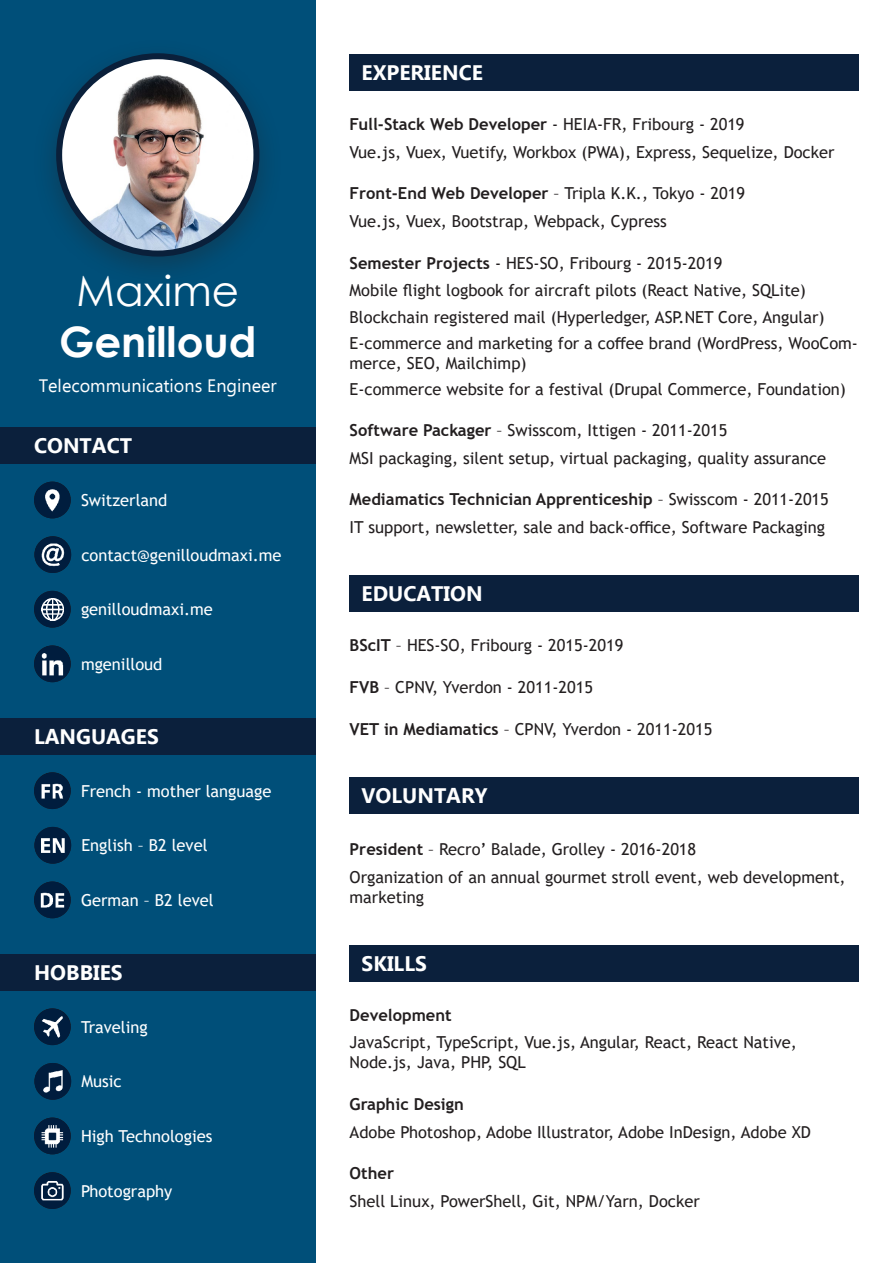
<style>
.page{position:relative;width:893px;height:1263px;background:#fff}
.page>*{position:absolute;margin:0;border:0;box-sizing:border-box;transform-origin:0 0}
.t1{font:700 42px "Century Gothic";color:#fff}
.t2{font:42px "Century Gothic";color:#fff}
.t3{font:700 21px "Ebrima";color:#fff}
.t4{font:18px "Ebrima";color:#fff}
.t5{font:16.5px/27.8px "Trebuchet MS";color:#231f20}
.t6{font:16.5px "Trebuchet MS";color:#fff}
.t7{font:700 16.5px "Trebuchet MS";color:#231f20}
.s1{font-weight:700}
</style>
<div class="page">
<div style="left:0;top:0;width:316px;height:1263px;background:#004f79"></div>
<div style="left:33px;top:38px;width:250px;height:250px;background:#231f20;opacity:.35"></div>
<svg style="left:59px;top:56px;width:197px;height:198px"></svg>
<img style="left:68px;top:66px;width:180px;height:188px">
<div style="left:56px;top:53px;width:203px;height:204px;border:6px solid #0a203b;border-radius:50%"></div>
<img style="left:34px;top:772px;width:37px;height:37px;border-radius:18px">
<img style="left:34px;top:827px;width:37px;height:37px;border-radius:18px">
<img style="left:34px;top:881px;width:37px;height:37px;border-radius:18px">
<div style="left:0;top:718px;width:316px;height:36px;background:#0b203c"></div>
<div style="left:0;top:427px;width:316px;height:37px;background:#0b203c"></div>
<img style="left:34px;top:482px;width:37px;height:36px;border-radius:18px">
<img style="left:34px;top:536px;width:37px;height:37px;border-radius:18px">
<img style="left:34px;top:591px;width:37px;height:37px;border-radius:18px">
<img style="left:34px;top:645px;width:37px;height:37px;border-radius:18px">
<div style="left:0;top:954px;width:316px;height:36px;background:#0b203c"></div>
<img style="left:34px;top:1008px;width:37px;height:37px;border-radius:18px">
<img style="left:34px;top:1063px;width:37px;height:37px;border-radius:18px">
<img style="left:34px;top:1117px;width:37px;height:37px;border-radius:18px">
<img style="left:34px;top:1172px;width:37px;height:37px;border-radius:18px">
<div style="left:350px;top:54px;width:509px;height:37px;background:#0b203c"></div>
<div style="left:350px;top:777px;width:509px;height:37px;background:#0b203c"></div>
<div style="left:350px;top:944px;width:509px;height:37px;background:#0b203c"></div>
<div style="left:350px;top:575px;width:509px;height:37px;background:#0b203c"></div>
<svg style="left:42px;top:597px;width:25px;height:25px"></svg>
<h1 class="t2" style="left:77px;top:262px;width:164px">Maxime</h1>
<h1 class="t1" style="left:59px;top:310px;width:199px">Genilloud</h1>
<p class="t4" style="left:39px;top:372px;width:239px">Telecommunications Engineer</p>
<p class="t3" style="left:34px;top:429px;width:100px">CONTACT</p>
<p class="t6" style="left:81px;top:490px;width:88px">Switzerland</p>
<p class="t6" style="left:81px;top:544px;width:202px">contact@genilloudmaxi.me</p>
<p class="t6" style="left:81px;top:599px;width:133px">genilloudmaxi.me</p>
<p class="t6" style="left:81px;top:654px;width:83px">mgenilloud</p>
<p class="t3" style="left:34px;top:720px;width:126px">LANGUAGES</p>
<p class="t6" style="left:81px;top:780px;width:192px">French - mother language</p>
<p class="t6" style="left:81px;top:835px;width:128px">English – B2 level</p>
<p class="t6" style="left:81px;top:890px;width:134px">German – B2 level</p>
<p class="t3" style="left:34px;top:956px;width:90px">HOBBIES</p>
<p class="t6" style="left:81px;top:1016px;width:68px">Traveling</p>
<p class="t6" style="left:81px;top:1071px;width:42px">Music</p>
<p class="t6" style="left:81px;top:1126px;width:133px">High Technologies</p>
<p class="t6" style="left:81px;top:1180px;width:93px">Photography</p>
<p class="t3" style="left:362px;top:56px;width:123px">EXPERIENCE</p>
<p class="t5" style="left:350px;top:110px;width:486px"><span class="s1">Full-Stack Web Developer</span> - HEIA-FR, Fribourg - 2019<br>Vue.js, Vuex, Vuetify, Workbox (PWA), Express, Sequelize, Docker</p>
<p class="t5" style="left:350px;top:180px;width:397px"><span class="s1">Front-End Web Developer</span> – Tripla K.K., Tokyo - 2019<br>Vue.js, Vuex, Bootstrap, Webpack, Cypress</p>
<p class="t5" style="left:350px;top:249px;width:458px"><span class="s1">Semester Projects</span> - HES-SO, Fribourg - 2015-2019<br>Mobile flight logbook for aircraft pilots (React Native, SQLite)</p>
<p class="t5" style="left:350px;top:303px;width:510px;line-height:26.2px">Blockchain registered mail (Hyperledger, ASP.NET Core, Angular)<br>E-commerce and marketing for a coffee brand (WordPress, WooCom-</p>
<p class="t5" style="left:350px;top:349px;width:498px;line-height:26.2px">merce, SEO, Mailchimp)<br>E-commerce website for a festival (Drupal Commerce, Foundation)</p>
<p class="t5" style="left:350px;top:416px;width:478px"><span class="s1">Software Packager</span> – Swisscom, Ittigen - 2011-2015<br>MSI packaging, silent setup, virtual packaging, quality assurance</p>
<p class="t5" style="left:350px;top:486px;width:481px"><span class="s1">Mediamatics Technician Apprenticeship</span> – Swisscom - 2011-2015<br>IT support, newsletter, sale and back-office, Software Packaging</p>
<p class="t3" style="left:362px;top:577px;width:123px">EDUCATION</p>
<p class="t5" style="left:350px;top:631px;width:275px"><span class="s1">BScIT</span> – HES-SO, Fribourg - 2015-2019</p>
<p class="t5" style="left:350px;top:673px;width:245px"><span class="s1">FVB</span> – CPNV, Yverdon - 2011-2015</p>
<p class="t5" style="left:350px;top:715px;width:364px"><span class="s1">VET in Mediamatics</span> – CPNV, Yverdon - 2011-2015</p>
<p class="t3" style="left:362px;top:779px;width:127px">VOLUNTARY</p>
<p class="t5" style="left:350px;top:835px;width:498px"><span class="s1">President</span> – Recro’ Balade, Grolley - 2016-2018<br>Organization of an annual gourmet stroll event, web development,</p>
<p class="t5" style="left:350px;top:883px;width:76px">marketing</p>
<p class="t3" style="left:362px;top:947px;width:67px">SKILLS</p>
<p class="t7" style="left:350px;top:1004px;width:104px">Development</p>
<p class="t5" style="left:350px;top:1032px;width:449px;line-height:19.8px">JavaScript, TypeScript, Vue.js, Angular, React, React Native,<br>Node.js, Java, PHP, SQL</p>
<p class="t7" style="left:350px;top:1094px;width:116px">Graphic Design</p>
<p class="t5" style="left:350px;top:1118px;width:463px">Adobe Photoshop, Adobe Illustrator, Adobe InDesign, Adobe XD</p>
<p class="t7" style="left:350px;top:1163px;width:46px">Other</p>
<p class="t5" style="left:350px;top:1187px;width:352px">Shell Linux, PowerShell, Git, NPM/Yarn, Docker</p>
</div>
